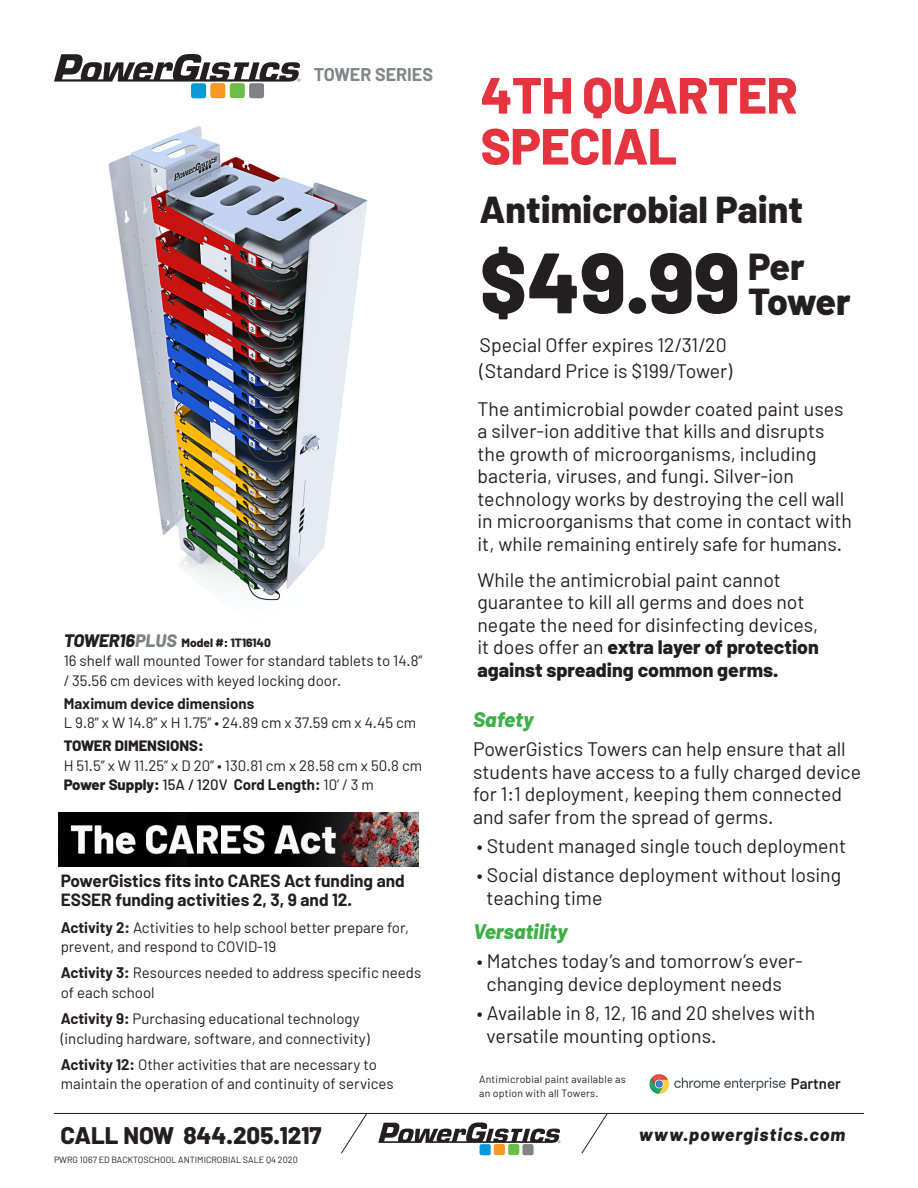
<style>
.page{position:relative;width:918px;height:1188px;background:#fff}
.page>*{position:absolute;margin:0;border:0;box-sizing:border-box;transform-origin:0 0}
.t1{font:800 85.5px "Barlow";color:#231f20}
.t2{font:800 51px/51px "Barlow";letter-spacing:-.01em;color:#e4343f}
.t3{font:800 37.5px "Barlow";color:#231f20}
.t4{font:800 37.5px/34.5px "Barlow";letter-spacing:-.03em;color:#231f20}
.t5{font:800 24px "Barlow";color:#231f20}
.t6{font:italic 800 21px "Barlow";color:#40ae49}
.t7{font:19.5px/22.5px "Barlow";color:#231f20}
.t8{font:italic 800 18px "Barlow";letter-spacing:.06em;color:#231f20}
.t9{font:700 18px "Barlow";color:#828487}
.t10{font:700 17.25px/19.5px "Barlow";color:#231f20}
.t11{font:15px/19.5px "Barlow";color:#231f20}
.t12{font:800 15px "Barlow";color:#231f20}
.t13{font:600 15px "Barlow";color:#231f20}
.t14{font:800 12px "Barlow";color:#231f20}
.t15{font:10.5px/13.5px "Barlow";letter-spacing:.02em;color:#231f20}
.t16{font:9px "Barlow";color:#231f20}
.s1{font-weight:800}
.s2{font-style:italic;font-size:18px}
.s3{font-style:italic;font-size:18px;color:#808285}
.s4{font-weight:700}
.s5{font-weight:500}
.s6{font-weight:400}
</style>
<div class="page">
<img style="left:108px;top:126px;width:260px;height:475px">
<img style="left:649px;top:1074px;width:136px;height:20px">
<svg style="left:54px;top:54px;width:246px;height:28px"></svg>
<div style="left:210px;top:83px;width:15px;height:15px;background:#f79822;border-radius:3px"></div>
<div style="left:230px;top:83px;width:15px;height:15px;background:#6dbe46;border-radius:3px"></div>
<div style="left:249px;top:83px;width:15px;height:15px;background:#808285;border-radius:3px"></div>
<div style="left:191px;top:83px;width:15px;height:15px;background:#069ad9;border-radius:3px"></div>
<svg style="left:378px;top:1123px;width:182px;height:20px"></svg>
<div style="left:494px;top:1144px;width:11px;height:11px;background:#f79822;border-radius:2px"></div>
<div style="left:508px;top:1144px;width:11px;height:11px;background:#6dbe46;border-radius:2px"></div>
<div style="left:522px;top:1144px;width:12px;height:11px;background:#808285;border-radius:2px"></div>
<div style="left:480px;top:1144px;width:11px;height:11px;background:#069ad9;border-radius:2px"></div>
<hr style="left:54px;top:1113px;width:810px;height:1px;background:#231f20">
<svg style="left:341px;top:1114px;width:26px;height:40px"></svg>
<svg style="left:581px;top:1114px;width:27px;height:40px"></svg>
<img style="left:59px;top:813px;width:359px;height:54px">
<p class="t9" style="left:314px;top:63px;width:121px">TOWER SERIES</p>
<p class="t2" style="left:481px;top:70px;width:319px">4TH QUARTER<br>SPECIAL</p>
<p class="t3" style="left:480px;top:187px;width:325px">Antimicrobial Paint</p>
<p class="t1" style="left:480px;top:229px;width:262px">$49.99</p>
<p class="t7" style="left:480px;top:332px;width:254px;line-height:25.5px">Special Offer expires 12/31/20 (Standard Price is $199/Tower)</p>
<p class="t4" style="left:748px;top:249px;width:104px">Per<br>Tower</p>
<p class="t7" style="left:477px;top:397px;width:376px">The antimicrobial powder coated paint uses a silver-ion additive that kills and disrupts the growth of microorganisms, including bacteria, viruses, and fungi. Silver-ion technology works by destroying the cell wall in microorganisms that come in contact with it, while remaining entirely safe for humans.</p>
<p class="t7" style="left:477px;top:568px;width:343px">While the antimicrobial paint cannot guarantee to kill all germs and does not negate the need for disinfecting devices, it does offer an <span class="s1">extra layer of protection against spreading common germs.</span></p>
<p class="t14" style="left:64px;top:635px;width:209px"><span class="s2">TOWER16</span><span class="s3">PLUS</span> Model #: 1T16140</p>
<p class="t11" style="left:64px;top:651px;width:360px">16 shelf wall mounted Tower for standard tablets to 14.8” / 35.56 cm devices with keyed locking door.</p>
<p class="t11" style="left:64px;top:693px;width:354px"><span class="s4">Maximum device dimensions<br></span>L 9.8” x W 14.8” x H 1.75” • 24.89 cm x 37.59 cm x 4.45 cm</p>
<p class="t12" style="left:64px;top:736px;width:141px">TOWER DIMENSIONS:</p>
<p class="t11" style="left:64px;top:755px;width:360px">H 51.5” x W 11.25” x D 20” • 130.81 cm x 28.58 cm x 50.8 cm</p>
<p class="t12" style="left:64px;top:775px;width:312px">Power Supply: <span class="s5">15A / 120V</span> <span class="s4">Cord Length:</span> <span class="s6">10’ / 3 m</span></p>
<p class="t6" style="left:473px;top:706px;width:62px">Safety</p>
<p class="t7" style="left:473px;top:737px;width:389px">PowerGistics Towers can help ensure that all students have access to a fully charged device for 1:1 deployment, keeping them connected and safer from the spread of germs.</p>
<p class="t7" style="left:477px;top:834px;width:371px">• Student managed single touch deployment</p>
<p class="t7" style="left:487px;top:863px;width:356px;text-indent:-10px">• Social distance deployment without losing teaching time</p>
<p class="t6" style="left:473px;top:919px;width:96px">Versatility</p>
<p class="t7" style="left:477px;top:950px;width:327px;text-align:center">• Matches today’s and tomorrow’s ever&shy;changing device deployment needs</p>
<p class="t7" style="left:487px;top:1001px;width:330px;text-indent:-10px">• Available in 8, 12, 16 and 20 shelves with versatile mounting options.</p>
<p class="t13" style="left:791px;top:1074px;width:51px">Partner</p>
<p class="t10" style="left:61px;top:871px;width:346px">PowerGistics fits into CARES Act funding and<br>ESSER funding activities 2, 3, 9 and 12.</p>
<p class="t11" style="left:61px;top:917px;width:350px"><span class="s4">Activity 2:</span> Activities to help school better prepare for, prevent, and respond to COVID-19</p>
<p class="t11" style="left:61px;top:963px;width:362px"><span class="s4">Activity 3:</span> Resources needed to address specific needs of each school</p>
<p class="t11" style="left:61px;top:1008px;width:310px"><span class="s4">Activity 9:</span> Purchasing educational technology (including hardware, software, and connectivity)</p>
<p class="t11" style="left:61px;top:1054px;width:335px"><span class="s4">Activity 12:</span> Other activities that are necessary to maintain the operation of and continuity of services</p>
<p class="t5" style="left:60px;top:1120px;width:263px">CALL NOW 844.205.1217</p>
<p class="t8" style="left:639px;top:1123px;width:208px">www.powergistics.com</p>
<p class="t15" style="left:479px;top:1072px;width:148px">Antimicrobial paint available as an option with all Towers.</p>
<p class="t16" style="left:54px;top:1154px;width:245px">PWRG 1067 ED BACKTOSCHOOL ANTIMICROBIAL SALE Q4 2020</p>
</div>
